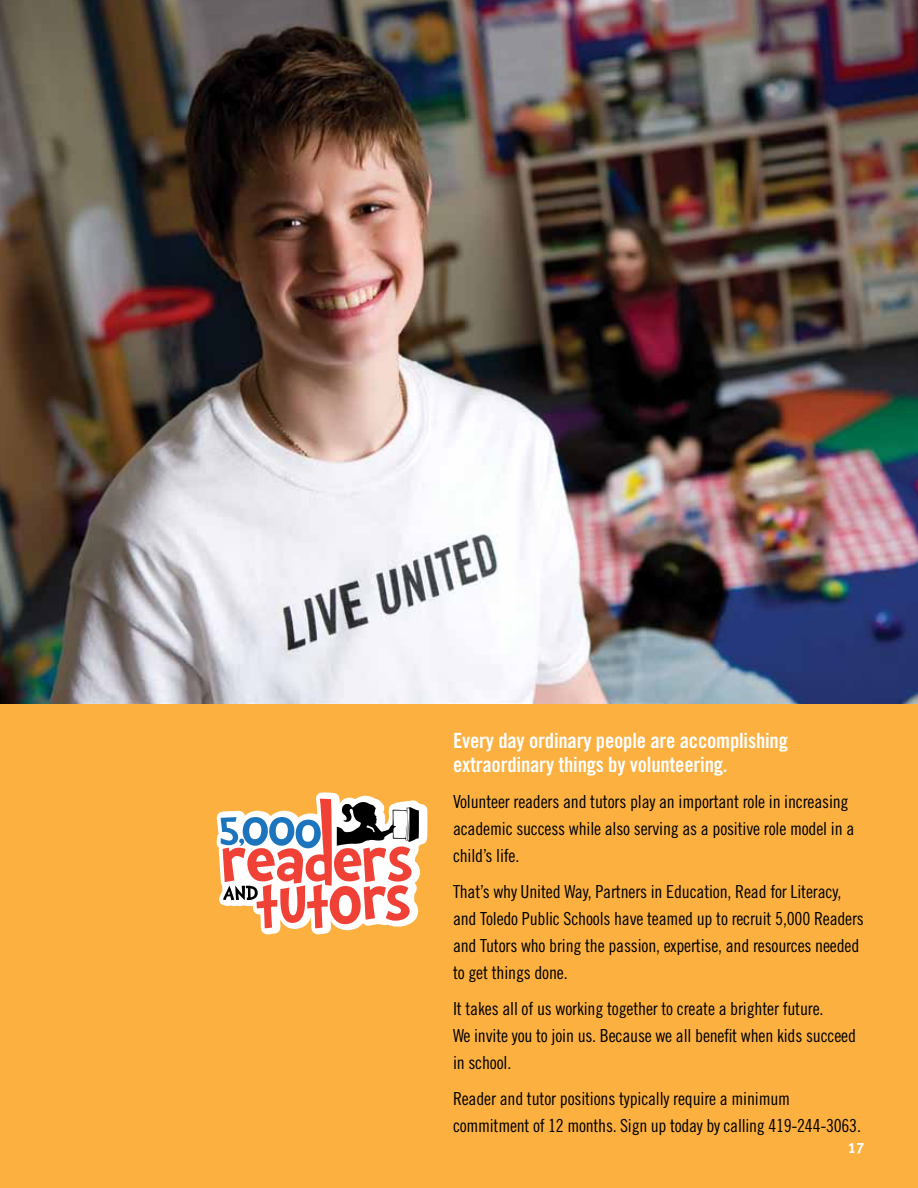
<style>
.page{position:relative;width:918px;height:1188px;background:#fff}
.page>*{position:absolute;margin:0;border:0;box-sizing:border-box;transform-origin:0 0}
.t1{font:21px/24px "Trade Gothic Bold Cond Twenty";letter-spacing:-.01em;color:#fff}
.t2{font:18px/27px "Trade Gothic Cond Eighteen";letter-spacing:-.01em;color:#000}
.t3{font:15px "Meta Bold LF";color:#fff}
</style>
<div class="page">
<div style="left:0;top:704px;width:918px;height:484px;background:#fbb040"></div>
<img style="left:0;top:0;width:918px;height:704px">
<svg style="left:217px;top:792px;width:211px;height:143px"></svg>
<p class="t1" style="left:453px;top:728px;width:337px">Every day ordinary people are accomplishing extraordinary things by volunteering.</p>
<p class="t2" style="left:453px;top:788px;width:403px">Volunteer readers and tutors play an important role in increasing academic success while also serving as a positive role model in a child’s life.</p>
<p class="t2" style="left:453px;top:878px;width:412px">That’s why United Way, Partners in Education, Read for Literacy, and Toledo Public Schools have teamed up to recruit 5,000 Readers and Tutors who bring the passion, expertise, and resources needed to get things done.</p>
<p class="t2" style="left:453px;top:995px;width:405px">It takes all of us working together to create a brighter future.<br>We invite you to join us. Because we all benefit when kids succeed in school.</p>
<p class="t2" style="left:453px;top:1085px;width:410px">Reader and tutor positions typically require a minimum commitment of 12 months. Sign up today by calling 419-244-3063.</p>
<p class="t3" style="left:848px;top:1139px;width:18px">17</p>
</div>
